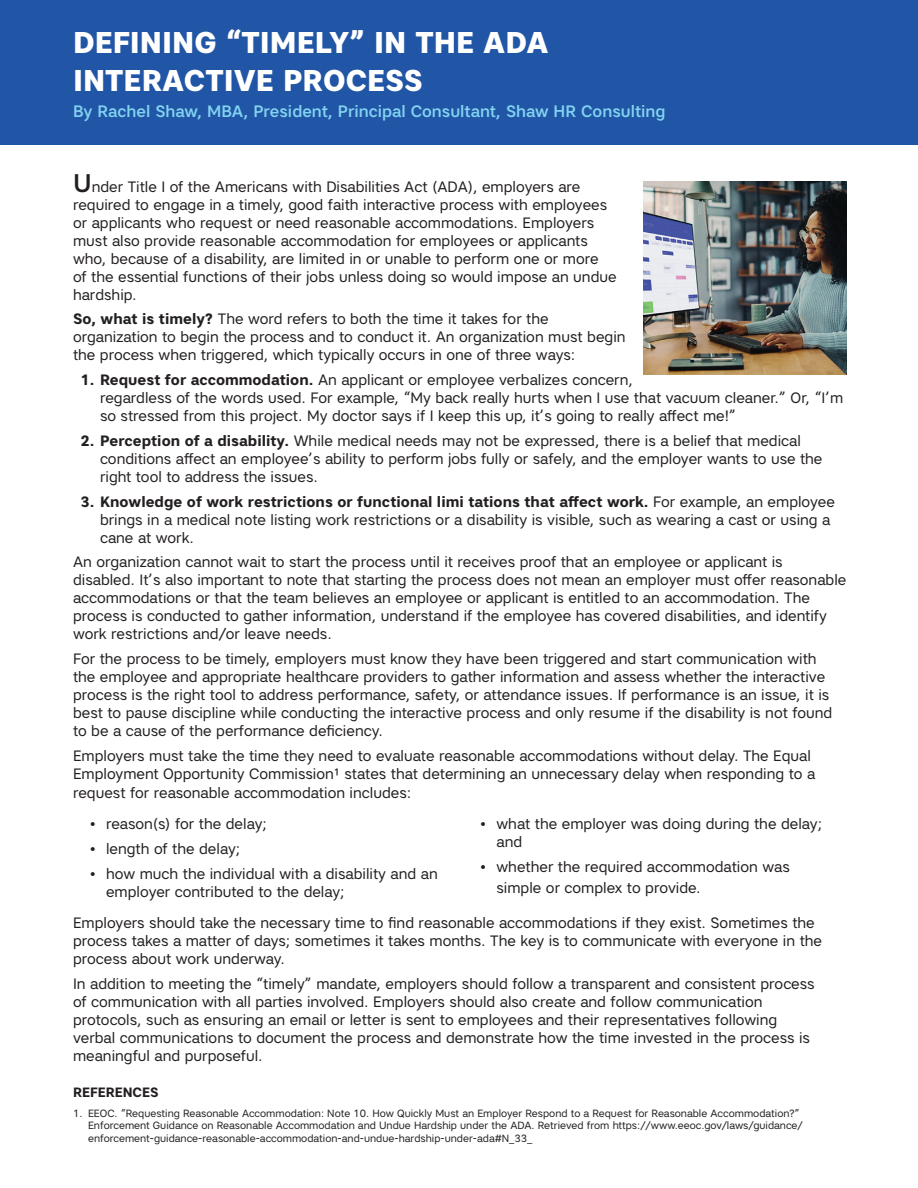
<style>
.page{position:relative;width:918px;height:1188px;background:#fff}
.page>*{position:absolute;margin:0;border:0;box-sizing:border-box;transform-origin:0 0}
.t1{font:800 30px/37.5px "Artico";color:#fff}
.t2{font:500 16.5px "Artico";color:#82d3f1}
.t3{font:15px/18px "Artico";color:#231f20}
.t4{font:700 13.5px "Artico";color:#231f20}
.t5{font:10.5px/12.6px "Artico";color:#231f20}
.s1{font-weight:500;font-size:25.5px}
.s2{font-weight:700}
</style>
<div class="page">
<div style="left:0;top:0;width:918px;height:145px;background:#2155a5"></div>
<img style="left:644px;top:182px;width:203px;height:193px">
<h1 class="t1" style="left:73px;top:24px;width:477px">DEFINING “TIMELY” IN THE ADA<br>INTERACTIVE PROCESS</h1>
<p class="t2" style="left:73px;top:101px;width:594px">By Rachel Shaw, MBA, President, Principal Consultant, Shaw HR Consulting</p>
<p class="t3" style="left:73px;top:177px;width:545px"><span class="s1">U</span>nder Title I of the Americans with Disabilities Act (ADA), employers are required to engage in a timely, good faith interactive process with employees or applicants who request or need reasonable accommodations. Employers must also provide reasonable accommodation for employees or applicants who, because of a disability, are limited in or unable to perform one or more<br>of the essential functions of their jobs unless doing so would impose an undue hardship.</p>
<p class="t3" style="left:73px;top:310px;width:554px"><span class="s2">So, what is timely?</span> The word refers to both the time it takes for the organization to begin the process and to conduct it. An organization must begin the process when triggered, which typically occurs in one of three ways:</p>
<p class="t3" style="left:100px;top:371px;width:745px;text-indent:-20px"><span class="s2">1. Request for accommodation.</span> An applicant or employee verbalizes concern,<br>regardless of the words used. For example, “My back really hurts when I use that vacuum cleaner.” Or, “I’m so stressed from this project. My doctor says if I keep this up, it’s going to really affect me!”</p>
<p class="t3" style="left:100px;top:431px;width:724px;text-indent:-20px"><span class="s2">2. Perception of a disability.</span> While medical needs may not be expressed, there is a belief that medical conditions affect an employee’s ability to perform jobs fully or safely, and the employer wants to use the right tool to address the issues.</p>
<p class="t3" style="left:100px;top:492px;width:737px;text-indent:-20px"><span class="s2">3. Knowledge of work restrictions or functional limi tations that affect work.</span> For example, an employee brings in a medical note listing work restrictions or a disability is visible, such as wearing a cast or using a cane at work.</p>
<p class="t3" style="left:73px;top:553px;width:775px">An organization cannot wait to start the process until it receives proof that an employee or applicant is disabled. It’s also important to note that starting the process does not mean an employer must offer reasonable accommodations or that the team believes an employee or applicant is entitled to an accommodation. The process is conducted to gather information, understand if the employee has covered disabilities, and identify work restrictions and/or leave needs.</p>
<p class="t3" style="left:73px;top:650px;width:761px">For the process to be timely, employers must know they have been triggered and start communication with the employee and appropriate healthcare providers to gather information and assess whether the interactive process is the right tool to address performance, safety, or attendance issues. If performance is an issue, it is best to pause discipline while conducting the interactive process and only resume if the disability is not found to be a cause of the performance deficiency.</p>
<p class="t3" style="left:73px;top:746px;width:744px">Employers must take the time they need to evaluate reasonable accommodations without delay. The Equal<br>Employment Opportunity Commission1 states that determining an unnecessary delay when responding to a</p>
<p class="t3" style="left:73px;top:784px;width:340px">request for reasonable accommodation includes:</p>
<p class="t3" style="left:90px;top:815px;width:179px">• reason(s) for the delay;</p>
<p class="t3" style="left:90px;top:839px;width:152px">• length of the delay;</p>
<p class="t3" style="left:106px;top:864px;width:333px;text-indent:-17px">• how much the individual with a disability and an employer contributed to the delay;</p>
<p class="t3" style="left:496px;top:815px;width:327px;text-indent:-16px">• what the employer was doing during the delay; and</p>
<p class="t3" style="left:496px;top:856px;width:295px;line-height:21px;text-indent:-16px">• whether the required accommodation was simple or complex to provide.</p>
<p class="t3" style="left:73px;top:914px;width:751px">Employers should take the necessary time to find reasonable accommodations if they exist. Sometimes the process takes a matter of days; sometimes it takes months. The key is to communicate with everyone in the process about work underway.</p>
<p class="t3" style="left:73px;top:974px;width:743px">In addition to meeting the “timely” mandate, employers should follow a transparent and consistent process of communication with all parties involved. Employers should also create and follow communication protocols, such as ensuring an email or letter is sent to employees and their representatives following verbal communications to document the process and demonstrate how the time invested in the process is meaningful and purposeful.</p>
<p class="t4" style="left:73px;top:1084px;width:87px">REFERENCES</p>
<p class="t5" style="left:88px;top:1107px;width:716px;text-indent:-15px">1. EEOC. “Requesting Reasonable Accommodation: Note 10. How Quickly Must an Employer Respond to a Request for Reasonable Accommodation?”<br>Enforcement Guidance on Reasonable Accommodation and Undue Hardship under the ADA. Retrieved from https://www.eeoc.gov/laws/guidance/ enforcement-guidance-reasonable-accommodation-and-undue-hardship-under-ada#N_33_</p>
</div>
